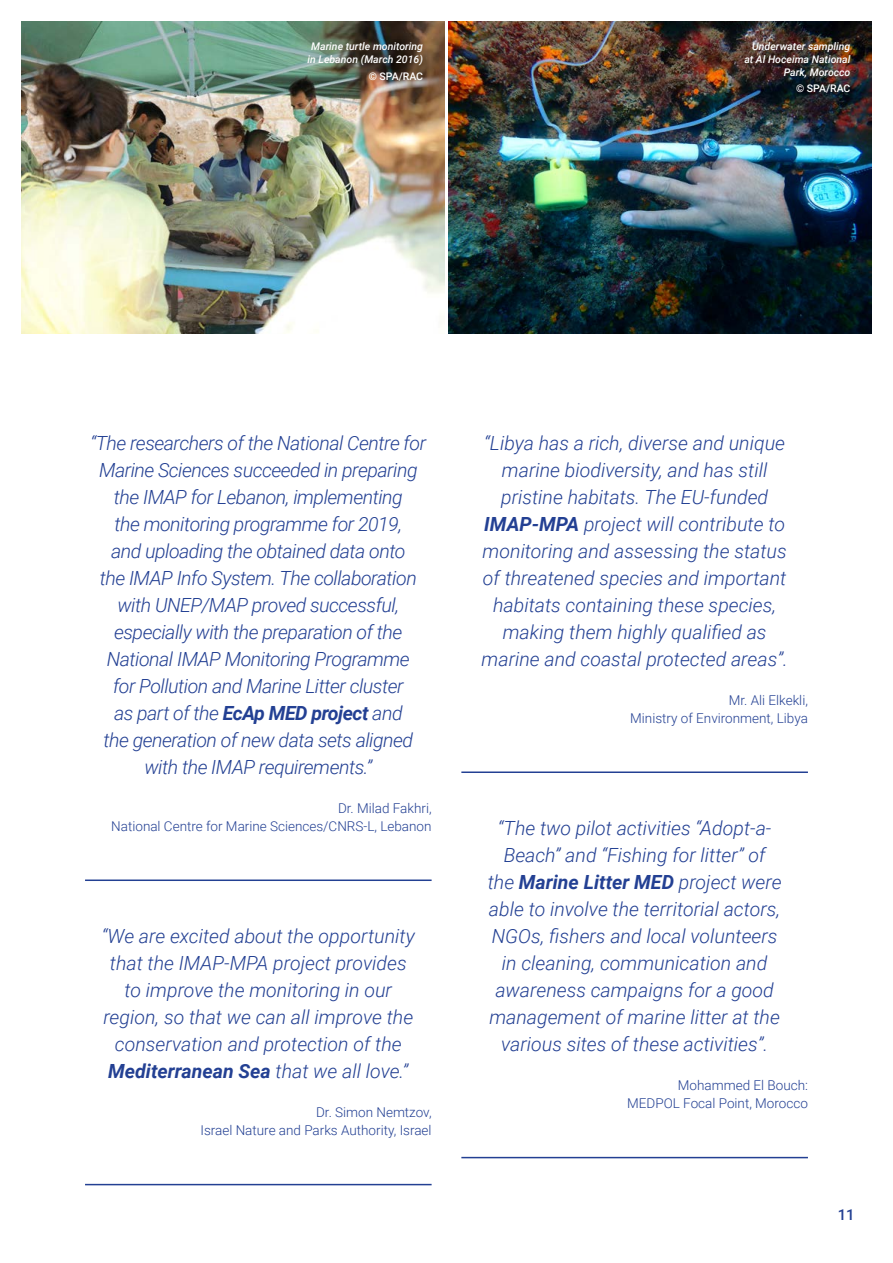
<style>
.page{position:relative;width:893px;height:1263px;background:#fff}
.page>*{position:absolute;margin:0;border:0;box-sizing:border-box;transform-origin:0 0}
.t1{font:italic 300 19.5px/27px "Roboto";color:#234093;text-align:center}
.t2{font:italic 300 19.5px/27px "Roboto";letter-spacing:-.025em;color:#234093;text-align:center}
.t3{font:500 15px "Roboto";color:#234093}
.t4{font:300 13.5px/18px "Roboto";color:#234093;text-align:right}
.t5{font:italic 500 10.5px/12.6px "Roboto";color:#fff;text-align:center}
.t6{font:500 10.5px "Roboto";letter-spacing:-.005em;color:#fff}
.s1{font-weight:700}
</style>
<div class="page">
<hr style="left:85px;top:879px;width:347px;height:2px;background:#234093">
<hr style="left:85px;top:1184px;width:347px;height:1px;background:#234093">
<hr style="left:461px;top:771px;width:347px;height:2px;background:#234093">
<hr style="left:461px;top:1157px;width:347px;height:1px;background:#234093">
<img style="left:21px;top:21px;width:423px;height:313px">
<img style="left:449px;top:21px;width:423px;height:313px">
<p class="t5" style="left:307px;top:40px;width:117px">Marine turtle monitoring in Lebanon (March 2016)</p>
<p class="t6" style="left:369px;top:69px;width:56px">© SPA/RAC</p>
<p class="t5" style="left:744px;top:40px;width:108px;text-align:right">Underwater sampling at Al Hoceima National<br>Park, Morocco</p>
<p class="t6" style="left:796px;top:81px;width:56px">© SPA/RAC</p>
<p class="t2" style="left:90px;top:428px;width:337px">“The researchers of the National Centre for Marine Sciences succeeded in preparing the IMAP for Lebanon, implementing<br>the monitoring programme for 2019,<br>and uploading the obtained data onto<br>the IMAP Info System. The collaboration with UNEP/MAP proved successful, especially with the preparation of the National IMAP Monitoring Programme<br>for Pollution and Marine Litter cluster<br>as part of the <span class="s1">EcAp MED project</span> and<br>the generation of new data sets aligned with the IMAP requirements.”</p>
<p class="t4" style="left:111px;top:799px;width:322px">Dr. Milad Fakhri,<br>National Centre for Marine Sciences/CNRS-L, Lebanon</p>
<p class="t1" style="left:102px;top:922px;width:314px">“We are excited about the opportunity that the IMAP-MPA project provides to improve the monitoring in our region, so that we can all improve the conservation and protection of the <span class="s1">Mediterranean Sea</span> that we all love.”</p>
<p class="t4" style="left:200px;top:1103px;width:233px">Dr. Simon Nemtzov,<br>Israel Nature and Parks Authority, Israel</p>
<p class="t1" style="left:482px;top:428px;width:308px">“Libya has a rich, diverse and unique marine biodiversity, and has still pristine habitats. The EU-funded <span class="s1">IMAP-MPA</span> project will contribute to monitoring and assessing the status of threatened species and important habitats containing these species, making them highly qualified as marine and coastal protected areas”.</p>
<p class="t4" style="left:630px;top:691px;width:179px">Mr. Ali Elkekli,<br>Ministry of Environment, Libya</p>
<p class="t1" style="left:488px;top:814px;width:295px">“The two pilot activities “Adopt-a-Beach” and “Fishing for litter” of<br>the <span class="s1">Marine Litter MED</span> project were able to involve the territorial actors, NGOs, fishers and local volunteers in cleaning, communication and awareness campaigns for a good management of marine litter at the various sites of these activities”.</p>
<p class="t4" style="left:627px;top:1076px;width:182px">Mohammed El Bouch:<br>MEDPOL Focal Point, Morocco</p>
<p class="t3" style="left:838px;top:1204px;width:19px">11</p>
</div>
